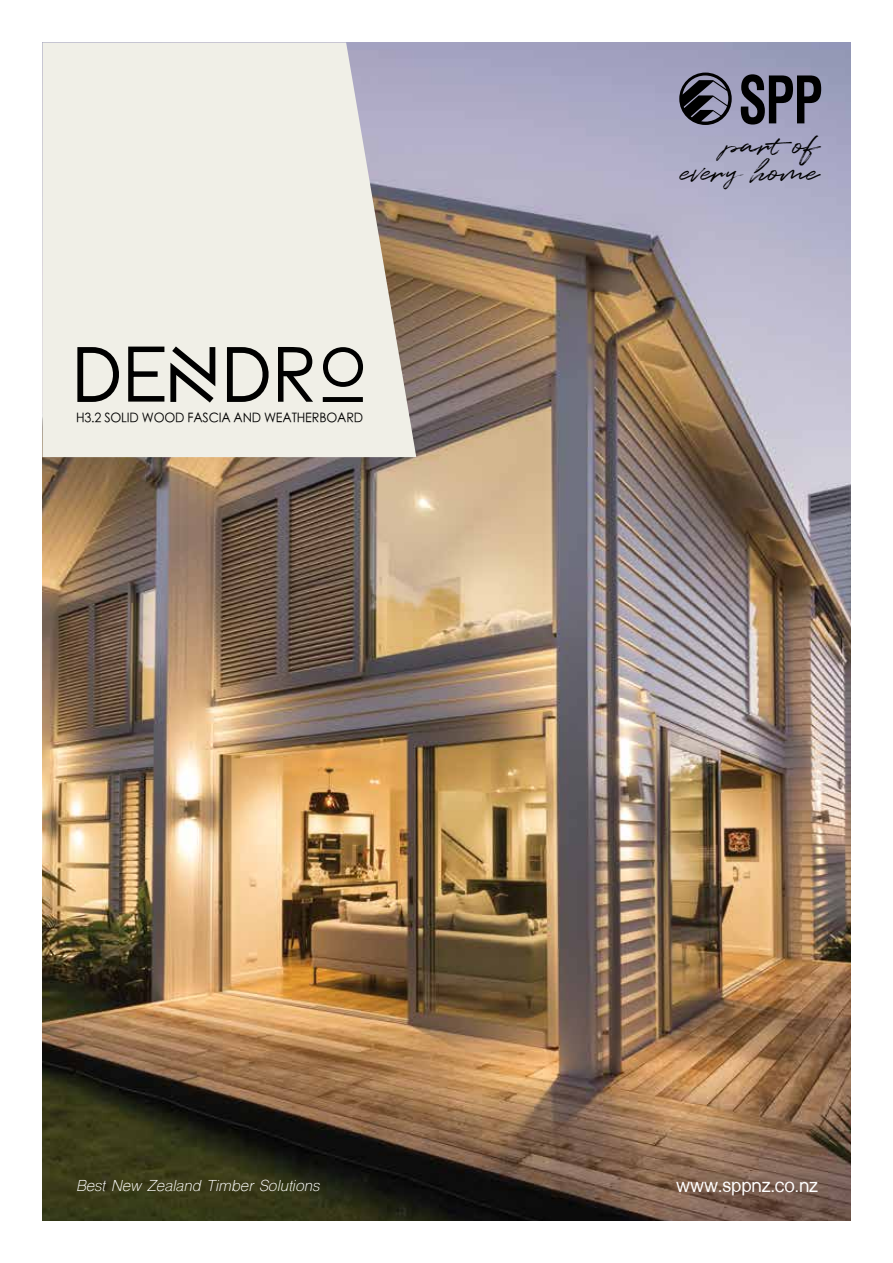
<style>
.page{position:relative;width:893px;height:1263px;background:#fff}
.page>*{position:absolute;margin:0;border:0;box-sizing:border-box;transform-origin:0 0}
.t1{font:300 76.35px "ST Heiti SC";color:#000}
.t2{font:30.45px/27px "Quentin";color:#000;text-align:right}
.t3{font:700 18px "Shree Dev 0714";color:#fff}
.t4{font:italic 15px "Shree Dev 0714";color:#fff}
.t5{font:300 13.2px "ST Heiti SC";letter-spacing:-.01em;color:#000;scale:.95 1}
</style>
<div class="page">
<img style="left:43px;top:43px;width:807px;height:1177px">
<svg style="left:43px;top:43px;width:373px;height:414px;background:#e7e5de"></svg>
<svg style="left:741px;top:74px;width:80px;height:51px;background:#515160"></svg>
<svg style="left:679px;top:73px;width:53px;height:52px;background:#595869"></svg>
<svg style="left:76px;top:344px;width:203px;height:61px;background:#acaba5"></svg>
<svg style="left:320px;top:345px;width:47px;height:61px;background:#b1b1ab"></svg>
<h1 class="t1" style="left:271px;top:313px;width:48px">R</h1>
<p class="t5" style="left:76px;top:406px;width:304px">H3.2 SOLID WOOD FASCIA AND WEATHERBOARD</p>
<p class="t4" style="left:76px;top:1177px;width:245px">Best New Zealand Timber Solutions</p>
<h2 class="t2" style="left:681px;top:133px;width:139px">partof every home</h2>
<h3 class="t3" style="left:676px;top:1175px;width:143px">www.sppnz.co.nz</h3>
</div>
